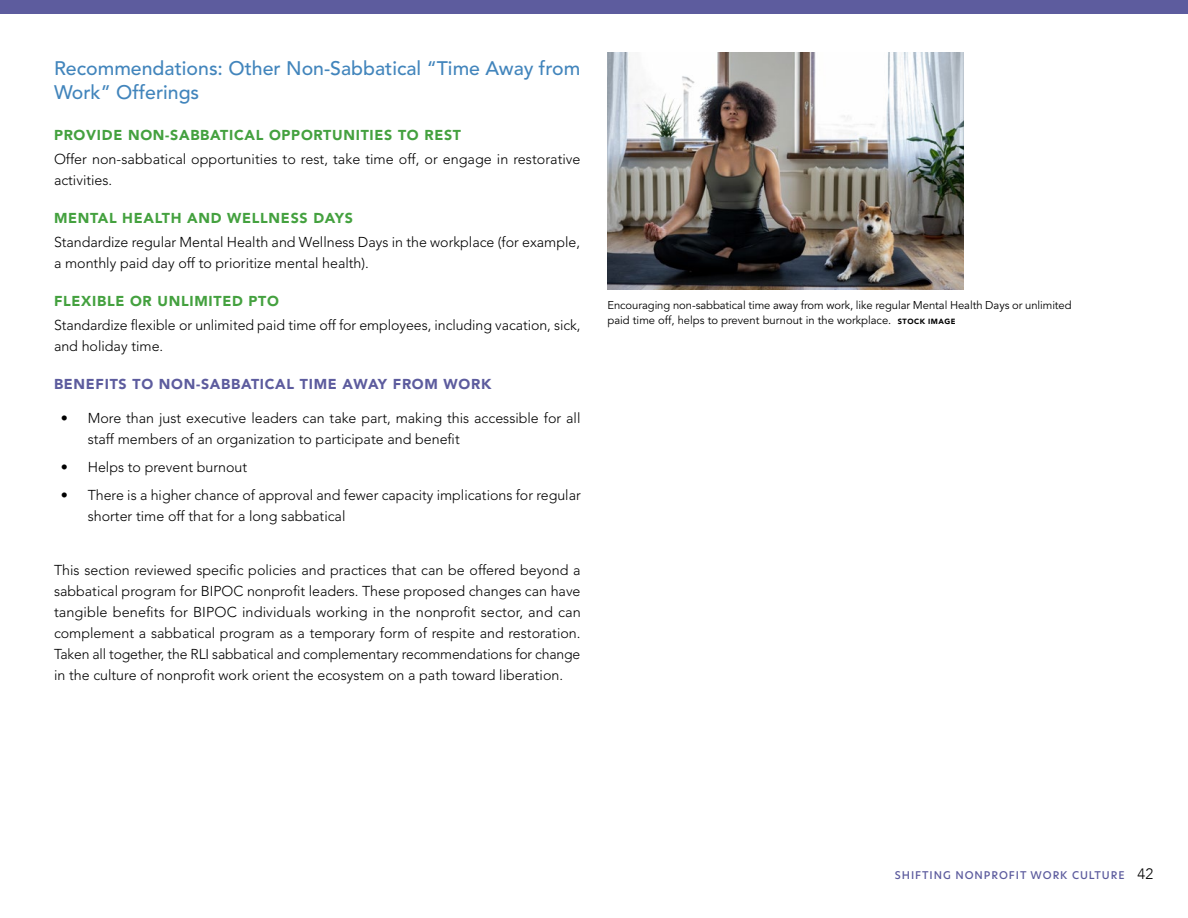
<style>
.page{position:relative;width:1188px;height:918px;background:#fff}
.page>*{position:absolute;margin:0;border:0;box-sizing:border-box;transform-origin:0 0}
.t1{font:500 19.5px/24px "Avenir LT Std";color:#4285bc}
.t2{font:300 15px "Avenir";color:#000}
.t3{font:300 14.25px/21px "Avenir LT Std";color:#000}
.t4{font:900 14.25px "Avenir LT Std";letter-spacing:.05em;color:#44a13f}
.t5{font:900 14.25px "Avenir LT Std";letter-spacing:.05em;color:#5d5c9e}
.t6{font:11.25px/15px "Avenir LT Std";letter-spacing:-.005em;color:#000}
.t7{font:500 10.5px "Hero New";letter-spacing:.09em;color:#5d5c9e}
.s1{font-weight:900;font-size:7.5px}
.s2{font-family:"Hero New";font-weight:500;font-size:10.5px;color:#5d5c9e}
</style>
<div class="page">
<div style="left:0;top:0;width:1188px;height:14px;background:#5d5c9e"></div>
<img style="left:608px;top:53px;width:355px;height:237px">
<h1 class="t1" style="left:54px;top:57px;width:528px">Recommendations: Other Non-Sabbatical “Time Away from<br>Work” Offerings</h1>
<p class="t4" style="left:54px;top:126px;width:409px">PROVIDE NON-SABBATICAL OPPORTUNITIES TO REST</p>
<p class="t3" style="left:54px;top:149px;width:528px">Offer non-sabbatical opportunities to rest, take time off, or engage in restorative activities.</p>
<p class="t4" style="left:54px;top:209px;width:301px">MENTAL HEALTH AND WELLNESS DAYS</p>
<p class="t3" style="left:54px;top:232px;width:528px">Standardize regular Mental Health and Wellness Days in the workplace (for example, a monthly paid day off to prioritize mental health).</p>
<p class="t4" style="left:54px;top:292px;width:226px">FLEXIBLE OR UNLIMITED PTO</p>
<p class="t3" style="left:54px;top:314px;width:528px">Standardize flexible or unlimited paid time off for employees, including vacation, sick, and holiday time.</p>
<p class="t5" style="left:54px;top:375px;width:439px">BENEFITS TO NON-SABBATICAL TIME AWAY FROM WORK</p>
<p class="t3" style="left:88px;top:408px;width:494px;text-indent:-27px">• More than just executive leaders can take part, making this accessible for all staff members of an organization to participate and benefit</p>
<p class="t3" style="left:61px;top:457px;width:188px">• Helps to prevent burnout</p>
<p class="t3" style="left:88px;top:484px;width:495px;text-indent:-27px">• There is a higher chance of approval and fewer capacity implications for regular shorter time off that for a long sabbatical</p>
<p class="t3" style="left:54px;top:560px;width:528px;text-align:justify">This section reviewed specific policies and practices that can be offered beyond a sabbatical program for BIPOC nonprofit leaders. These proposed changes can have tangible benefits for BIPOC individuals working in the nonprofit sector, and can complement a sabbatical program as a temporary form of respite and restoration.<br>Taken all together, the RLI sabbatical and complementary recommendations for change in the culture of nonprofit work orient the ecosystem on a path toward liberation.</p>
<p class="t6" style="left:608px;top:297px;width:466px">Encouraging non-sabbatical time away from work, like regular Mental Health Days or unlimited paid time off, helps to prevent burnout in the workplace. <span class="s1">STOCK IMAGE</span></p>
<p class="t7" style="left:895px;top:867px;width:48px">SHIFTING</p>
<p class="t7" style="left:955px;top:867px;width:10px">NONPRO</p>
<p class="t7" style="left:1009px;top:867px;width:95px">FIT WORK CU LTUR</p>
<p class="t2" style="left:1119px;top:865px;width:36px"><span class="s2">E</span> 42</p>
</div>
